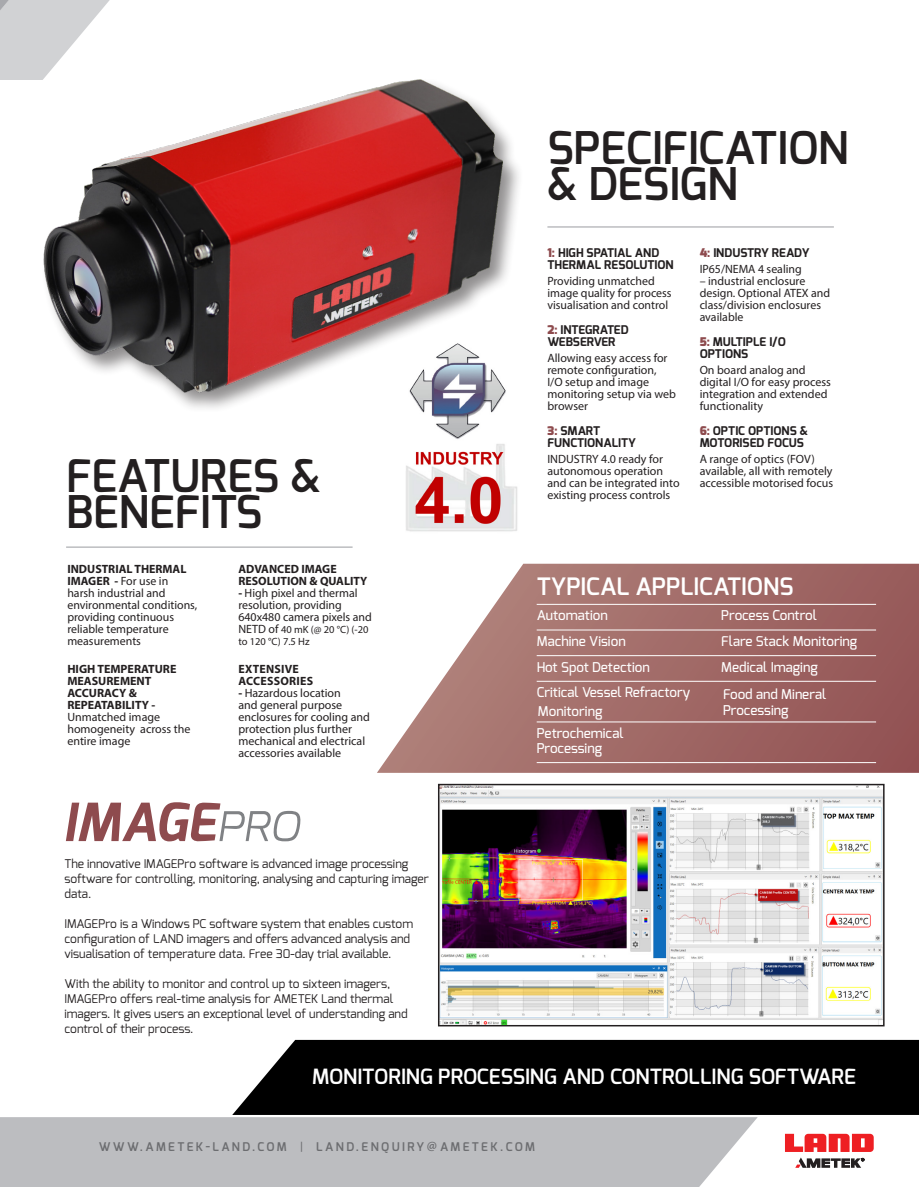
<style>
.page{position:relative;width:919px;height:1187px;background:#fff}
.page>*{position:absolute;margin:0;border:0;box-sizing:border-box;transform-origin:0 0}
.t1{font:italic 700 52.5px "Exo";color:#8e4b4e}
.t2{font:600 45px/36px "Exo";color:#231f20}
.t3{font:600 24px "Exo";color:#fff}
.t4{font:600 21px "Exo";color:#fff}
.t5{font:500 13.5px/15px "Exo";color:#fff}
.Body_text{font:12px/12px "Myriad Pro";color:#231f20}
.t6{font:12px/15px "Exo";color:#231f20}
.t7{font:700 12px/12px "Exo";color:#231f20}
.Body_text-2{font:700 12px/12px "Myriad Pro";color:#231f20}
.t8{font:600 12px "Exo";letter-spacing:.2em;color:#6c6d70}
.Body_text-3{font:700 12px/12px "Myriad Pro";letter-spacing:.02em;color:#231f20}
.Body_text-4{font:10.5px/12px "Myriad Pro";color:#231f20}
.s1{font-weight:700}
.s2{font-weight:400}
.s3{font-size:12px}
.s4{font-weight:300;color:#808285}
.s5{font-weight:900;color:#8e4b4e}
.s6{font-family:"Myriad Pro";font-size:13.5px}
</style>
<div class="page">
<div style="left:233px;top:1039px;width:685px;height:75px;background:#000"></div>
<img style="left:406px;top:413px;width:112px;height:119px">
<svg style="left:0;top:0;width:110px;height:80px"></svg>
<hr style="left:547px;top:226px;width:286px;height:2px;background:#bcbdc0">
<div style="left:0;top:1117px;width:757px;height:69px;background:#bcbdc0"></div>
<svg style="left:785px;top:1133px;width:88px;height:18px"></svg>
<svg style="left:795px;top:1157px;width:69px;height:10px"></svg>
<hr style="left:66px;top:546px;width:286px;height:2px;background:#bcbdc0">
<img style="left:27px;top:70px;width:492px;height:338px">
<svg style="left:377px;top:563px;width:541px;height:209px;background:#ae7f7c"></svg>
<hr style="left:536px;top:604px;width:340px;height:1px;background:#fff">
<hr style="left:536px;top:629px;width:340px;height:1px;background:#fff">
<hr style="left:536px;top:655px;width:340px;height:1px;background:#fff">
<hr style="left:536px;top:681px;width:340px;height:1px;background:#fff">
<hr style="left:536px;top:721px;width:340px;height:1px;background:#fff">
<hr style="left:536px;top:762px;width:340px;height:1px;background:#fff">
<img style="left:441px;top:786px;width:440px;height:237px">
<div style="left:438px;top:783px;width:446px;height:243px;border:2px solid #231f20"></div>
<p class="t2" style="left:66px;top:457px;width:256px">FEATURES &amp;<br>BENEFITS</p>
<p class="Body_text" style="left:67px;top:562px;width:131px"><span class="s1">INDUSTRIAL THERMAL<br>IMAGER -</span> For use in harsh industrial and environmental conditions, providing continuous reliable temperature measurements</p>
<p class="Body_text-2" style="left:67px;top:662px;width:125px">HIGH TEMPERATURE<br>MEASUREMENT<br>ACCURACY &amp;<br>REPEATABILITY -<br><span class="s2">Unmatched image homogeneity across the entire image</span></p>
<p class="Body_text-2" style="left:238px;top:562px;width:130px">ADVANCED IMAGE<br>RESOLUTION &amp; QUALITY</p>
<p class="Body_text" style="left:238px;top:586px;width:135px"><span class="s1">-</span> High pixel and thermal resolution, providing<br>640x480 camera pixels and</p>
<p class="Body_text-4" style="left:238px;top:623px;width:132px"><span class="s3">NETD of</span> 40 mK (@ 20 °C) (-20 to 120 °C) 7.5 Hz</p>
<p class="Body_text-3" style="left:238px;top:662px;width:76px">EXTENSIVE<br>ACCESSORIES</p>
<p class="Body_text" style="left:238px;top:687px;width:133px"><span class="s1">-</span> Hazardous location<br>and general purpose enclosures for cooling and protection plus further mechanical and electrical accessories available</p>
<p class="t1" style="left:62px;top:788px;width:240px">IMAGE<span class="s4">pro</span></p>
<p class="t6" style="left:64px;top:855px;width:366px">The innovative IMAGEPro software is advanced image processing software for controlling, monitoring, analysing and capturing imager data.</p>
<p class="t6" style="left:64px;top:915px;width:350px">IMAGEPro is a Windows PC software system that enables custom configuration of LAND imagers and offers advanced analysis and visualisation of temperature data. Free 30-day trial available.</p>
<p class="t6" style="left:64px;top:975px;width:345px">With the ability to monitor and control up to sixteen imagers, IMAGEPro offers real-time analysis for AMETEK Land thermal imagers. It gives users an exceptional level of understanding and control of their process.</p>
<p class="t2" style="left:547px;top:129px;width:303px">SPECIFICATION &amp; DESIGN</p>
<p class="t7" style="left:547px;top:246px;width:128px"><span class="s5">1:</span> HIGH SPATIAL AND<br>THERMAL RESOLUTION</p>
<p class="Body_text" style="left:547px;top:275px;width:126px">Providing unmatched image quality for process visualisation and control</p>
<p class="t7" style="left:547px;top:323px;width:83px"><span class="s5">2:</span> INTEGRATED<br>WEBSERVER</p>
<p class="Body_text" style="left:547px;top:352px;width:130px">Allowing easy access for remote configuration,<br>I/O setup and image monitoring setup via web browser</p>
<p class="t7" style="left:547px;top:424px;width:90px"><span class="s5">3:</span> SMART<br>FUNCTIONALITY</p>
<p class="Body_text" style="left:547px;top:453px;width:134px">INDUSTRY 4.0 ready for autonomous operation and can be integrated into existing process controls</p>
<p class="t7" style="left:699px;top:246px;width:111px"><span class="s5">4:</span> INDUSTRY READY</p>
<p class="Body_text" style="left:699px;top:263px;width:104px">IP65/NEMA 4 sealing</p>
<p class="Body_text" style="left:699px;top:275px;width:132px">– industrial enclosure design. Optional ATEX and class/division enclosures available</p>
<p class="t7" style="left:699px;top:335px;width:88px"><span class="s5">5:</span> MULTIPLE I/O<br>OPTIONS</p>
<p class="Body_text" style="left:699px;top:364px;width:133px">On board analog and digital I/O for easy process integration and extended functionality</p>
<p class="t7" style="left:699px;top:424px;width:110px"><span class="s5">6:</span> OPTIC OPTIONS &amp;<br>MOTORISED FOCUS</p>
<p class="Body_text" style="left:699px;top:453px;width:135px">A range of optics (FOV) available, all with remotely accessible motorised focus</p>
<p class="t3" style="left:536px;top:570px;width:258px">TYPICAL APPLICATIONS</p>
<p class="t5" style="left:536px;top:607px;width:73px">Automation</p>
<p class="t5" style="left:721px;top:607px;width:97px">Process Control</p>
<p class="t5" style="left:536px;top:633px;width:90px">Machine Vision</p>
<p class="t5" style="left:721px;top:633px;width:138px">Flare Stack Monitoring</p>
<p class="t5" style="left:536px;top:659px;width:115px">Hot Spot Detection</p>
<p class="t5" style="left:721px;top:659px;width:98px">Medical Imaging</p>
<p class="t5" style="left:536px;top:684px;width:155px">Critical Vessel Refractory</p>
<p class="t5" style="left:536px;top:725px;width:88px">Petrochemical<br>Processing</p>
<p class="t5" style="left:723px;top:686px;width:105px">Food and Mineral</p>
<p class="t5" style="left:538px;top:703px;width:66px">Monitoring</p>
<p class="t5" style="left:723px;top:702px;width:67px">Processing</p>
<p class="t4" style="left:312px;top:1062px;width:545px">MONITORING PROCESSING AND CONTROLLING SOFTWARE</p>
<p class="t8" style="left:99px;top:1138px;width:438px">WWW.AMETEK-LAND.COM <span class="s2">|</span> LAND.ENQUIRY<span class="s6">@</span>AMETEK.COM</p>
</div>
